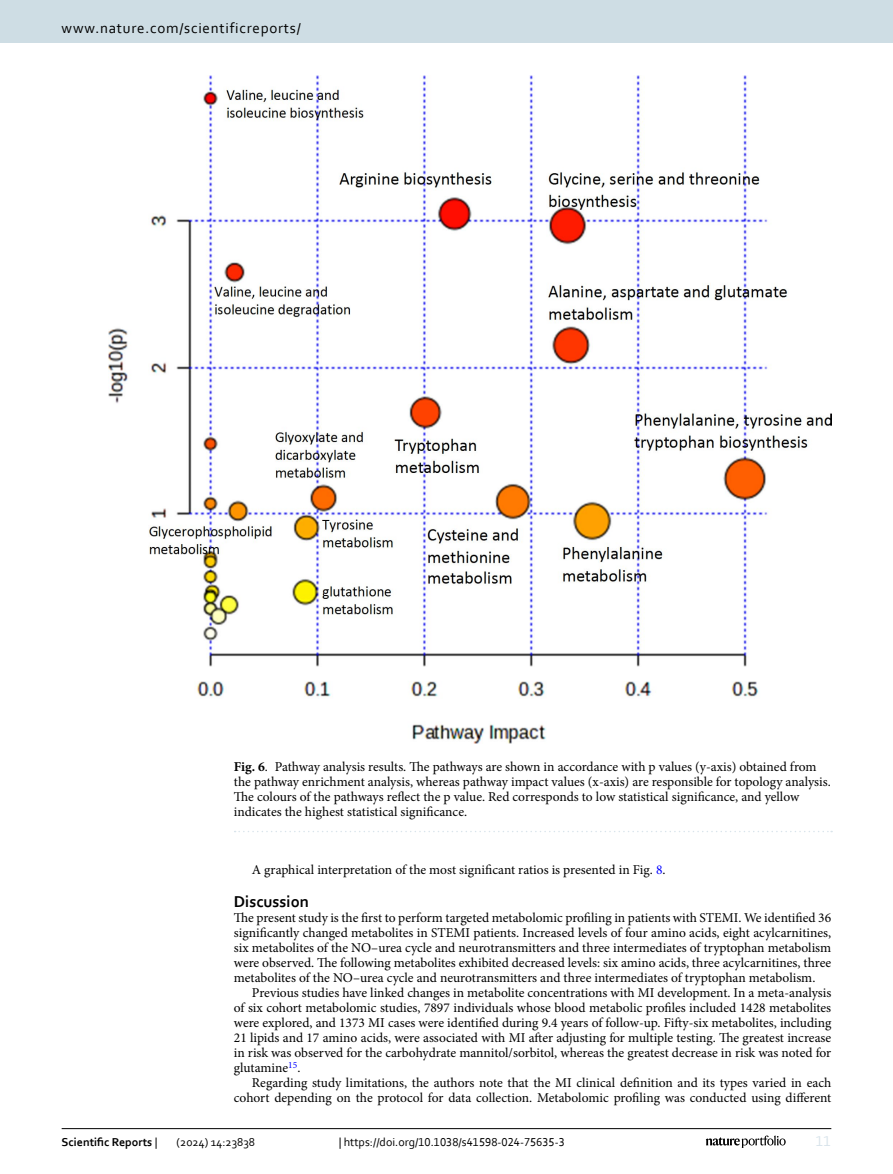
<style>
.page{position:relative;width:893px;height:1174px;background:#fff}
.page>*{position:absolute;margin:0;border:0;box-sizing:border-box;transform-origin:0 0}
.Head_1{font:700 16.5px "Corbel";color:#000}
.t1{font:15px "Corbel";letter-spacing:.05em;color:#000}
.t2{font:15px "Corbel";color:#d9e4eb}
.Body_Text_Indent{font:13.5px/15px "Minion Pro";color:#000;text-align:justify}
.Body_Text{font:13.5px/15px "Minion Pro";letter-spacing:-.005em;color:#000;text-align:justify}
.Figure_Caption{font:13.5px/15px "Minion Pro";color:#000}
.t3{font:12px "Corbel";color:#000}
.t4{font:700 12px "Corbel";color:#000}
.s1{font-weight:700}
.s2{color:#00f}
.s3{font-weight:400}
</style>
<div class="page">
<img style="left:108px;top:76px;width:723px;height:667px">
<svg style="left:235px;top:831px;width:597px;height:1px"></svg>
<hr style="left:62px;top:1128px;width:769px;height:1px;background:#000">
<svg style="left:706px;top:1135px;width:80px;height:12px"></svg>
<div style="left:0;top:0;width:893px;height:43px;background:#cedde4"></div>
<p class="t1" style="left:62px;top:18px;width:241px">www.nature.com/scientificreports/</p>
<p class="Figure_Caption" style="left:234px;top:759px;width:598px"><span class="s1">Fig. 6</span>. Pathway analysis results. The pathways are shown in accordance with p values (y-axis) obtained from the pathway enrichment analysis, whereas pathway impact values (x-axis) are responsible for topology analysis.<br>The colours of the pathways reflect the p value. Red corresponds to low statistical significance, and yellow indicates the highest statistical significance.</p>
<p class="Body_Text_Indent" style="left:252px;top:862px;width:415px">A graphical interpretation of the most significant ratios is presented in Fig. <span class="s2">8</span>.</p>
<p class="Head_1" style="left:234px;top:891px;width:77px">Discussion</p>
<p class="Body_Text" style="left:234px;top:910px;width:599px">The present study is the first to perform targeted metabolomic profiling in patients with STEMI. We identified 36 significantly changed metabolites in STEMI patients. Increased levels of four amino acids, eight acylcarnitines, six metabolites of the NO–urea cycle and neurotransmitters and three intermediates of tryptophan metabolism were observed. The following metabolites exhibited decreased levels: six amino acids, three acylcarnitines, three metabolites of the NO–urea cycle and neurotransmitters and three intermediates of tryptophan metabolism.</p>
<p class="Body_Text_Indent" style="left:234px;top:985px;width:599px;text-indent:18px">Previous studies have linked changes in metabolite concentrations with MI development. In a meta-analysis of six cohort metabolomic studies, 7897 individuals whose blood metabolic profiles included 1428 metabolites were explored, and 1373 MI cases were identified during 9.4 years of follow-up. Fifty-six metabolites, including 21 lipids and 17 amino acids, were associated with MI after adjusting for multiple testing. The greatest increase in risk was observed for the carbohydrate mannitol/sorbitol, whereas the greatest decrease in risk was noted for glutamine<sup>15</sup>.</p>
<p class="Body_Text_Indent" style="left:234px;top:1075px;width:599px;text-align:right">Regarding study limitations, the authors note that the MI clinical definition and its types varied in each cohort depending on the protocol for data collection. Metabolomic profiling was conducted using different</p>
<p class="t4" style="left:62px;top:1134px;width:97px">Scientific Reports <span class="s3">|</span></p>
<p class="t3" style="left:177px;top:1134px;width:80px">(2024) 14:23838</p>
<p class="t3" style="left:339px;top:1134px;width:228px">| https://doi.org/10.1038/s41598-024-75635-3</p>
<p class="t2" style="left:816px;top:1132px;width:17px">11</p>
</div>
